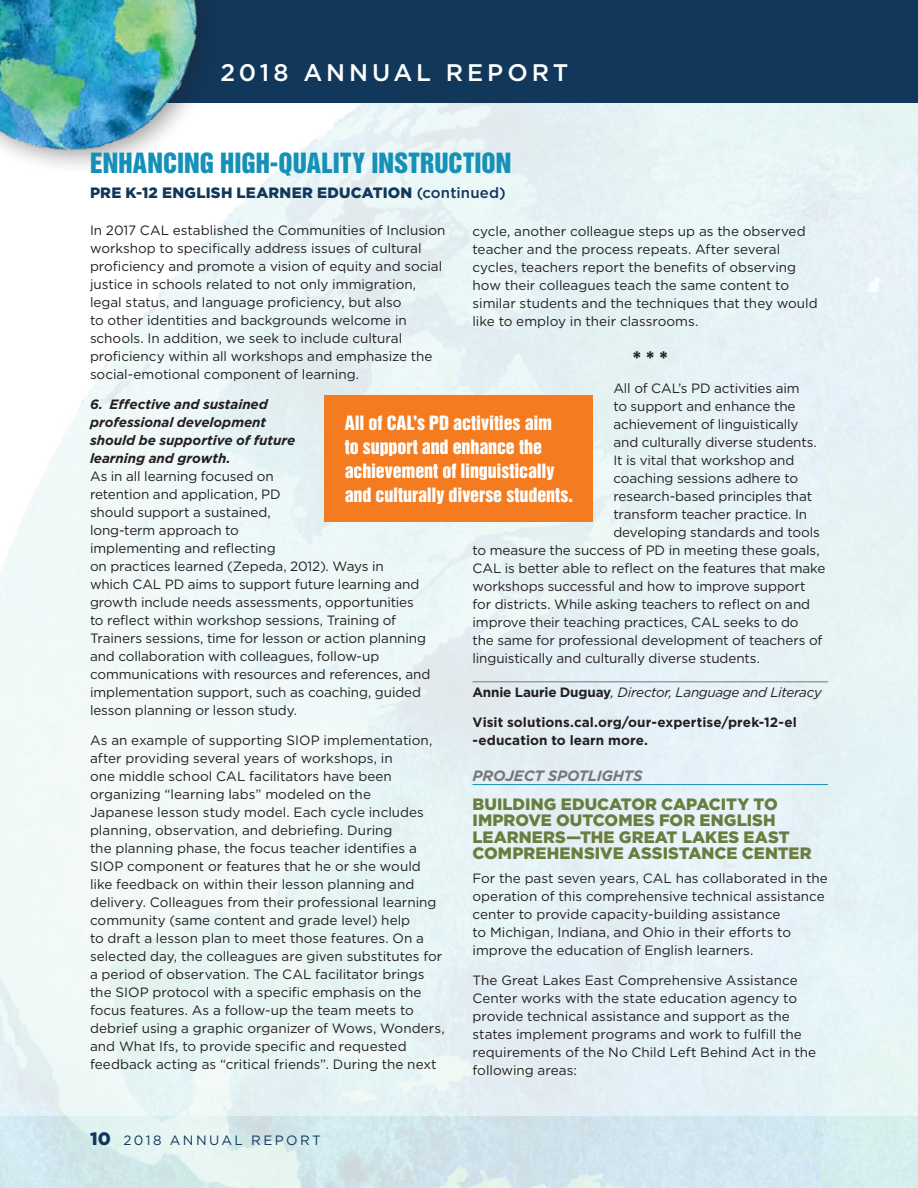
<style>
.page{position:relative;width:918px;height:1188px;background:#fff}
.page>*{position:absolute;margin:0;border:0;box-sizing:border-box;transform-origin:0 0}
.t1{font:25.5px "Helvetica Inserat LT Std";color:#1590b7}
.t2{font:500 24px "Gotham";letter-spacing:.165em;color:#fff}
.t3{font:900 19.5px "Gotham";color:#231f20}
.t4{font:18px/24px "Helvetica Inserat LT Std";letter-spacing:-.005em;color:#fff}
.t5{font:900 16.5px/16.5px "Gotham";color:#697d3f}
.t6{font:900 15px "Gotham";letter-spacing:.015em;color:#11375b}
.t7{font:italic 700 15px "Gotham";letter-spacing:-.015em;color:#797879}
.t8{font:13.5px/18px "Gotham";letter-spacing:-.005em;color:#231f20}
.t9{font:italic 700 13.5px/18px "Gotham";letter-spacing:-.005em;color:#231f20}
.t10{font:700 13.5px/18px "Gotham";letter-spacing:.005em;color:#231f20}
.t11{font:italic 13.5px "Gotham";letter-spacing:-.02em;color:#231f20}
.t12{font:13.5px "Gotham";letter-spacing:.175em;color:#11375b}
.s1{font-weight:500}
.s2{font-weight:700;font-style:normal}
.s3{font-weight:900;font-size:18px}
</style>
<div class="page">
<div style="left:0;top:0;width:918px;height:104px;background:#11375b"></div>
<div style="left:0;top:0;width:222px;height:175px;background:#231f20;opacity:.4"></div>
<img style="left:0;top:0;width:202px;height:156px">
<svg style="left:0;top:1116px;width:918px;height:72px;fill:#d2e8ef"></svg>
<hr style="left:915px;top:640px;width:3px;height:477px;background:#e5f4f6">
<hr style="left:472px;top:681px;width:356px;height:1px;background:#797879">
<hr style="left:472px;top:784px;width:356px;height:1px;background:#1590b7">
<div style="left:324px;top:395px;width:269px;height:127px;background:#f47b20"></div>
<h2 class="t2" style="left:220px;top:57px;width:349px">2018 ANNUAL REPORT</h2>
<h1 class="t1" style="left:90px;top:148px;width:423px">ENHANCING HIGH-QUALITY INSTRUCTION</h1>
<p class="t6" style="left:90px;top:182px;width:417px">PRE K-12 ENGLISH LEARNER EDUCATION <span class="s1">(continued)</span></p>
<p class="t8" style="left:90px;top:221px;width:357px">In 2017 CAL established the Communities of Inclusion workshop to specifically address issues of cultural proficiency and promote a vision of equity and social justice in schools related to not only immigration, legal status, and language proficiency, but also<br>to other identities and backgrounds welcome in schools. In addition, we seek to include cultural proficiency within all workshops and emphasize the social-emotional component of learning.</p>
<p class="t9" style="left:90px;top:395px;width:207px">6. Effective and sustained professional development should be supportive of future learning and growth.</p>
<p class="t8" style="left:90px;top:467px;width:342px">As in all learning focused on<br>retention and application, PD<br>should support a sustained,<br>long-term approach to<br>implementing and reflecting<br>on practices learned (Zepeda, 2012). Ways in<br>which CAL PD aims to support future learning and growth include needs assessments, opportunities to reflect within workshop sessions, Training of Trainers sessions, time for lesson or action planning and collaboration with colleagues, follow-up communications with resources and references, and implementation support, such as coaching, guided lesson planning or lesson study.</p>
<p class="t8" style="left:90px;top:731px;width:356px">As an example of supporting SIOP implementation, after providing several years of workshops, in<br>one middle school CAL facilitators have been organizing “learning labs” modeled on the<br>Japanese lesson study model. Each cycle includes planning, observation, and debriefing. During<br>the planning phase, the focus teacher identifies a SIOP component or features that he or she would like feedback on within their lesson planning and delivery. Colleagues from their professional learning community (same content and grade level) help<br>to draft a lesson plan to meet those features. On a selected day, the colleagues are given substitutes for a period of observation. The CAL facilitator brings the SIOP protocol with a specific emphasis on the focus features. As a follow-up the team meets to debrief using a graphic organizer of Wows, Wonders, and What Ifs, to provide specific and requested feedback acting as “critical friends”. During the next</p>
<p class="t8" style="left:472px;top:222px;width:347px">cycle, another colleague steps up as the observed teacher and the process repeats. After several cycles, teachers report the benefits of observing how their colleagues teach the same content to similar students and the techniques that they would like to employ in their classrooms.</p>
<h3 class="t3" style="left:633px;top:345px;width:36px">* * *</h3>
<p class="t8" style="left:613px;top:379px;width:188px">All of CAL’s PD activities aim</p>
<p class="t8" style="left:613px;top:397px;width:184px">to support and enhance the</p>
<p class="t8" style="left:613px;top:415px;width:187px">achievement of linguistically</p>
<p class="t8" style="left:613px;top:433px;width:203px">and culturally diverse students.</p>
<p class="t8" style="left:613px;top:451px;width:183px">It is vital that workshop and</p>
<p class="t8" style="left:613px;top:469px;width:186px">coaching sessions adhere to</p>
<p class="t8" style="left:613px;top:487px;width:200px">research-based principles that</p>
<p class="t8" style="left:613px;top:505px;width:195px">transform teacher practice. In</p>
<p class="t8" style="left:613px;top:523px;width:208px">developing standards and tools</p>
<p class="t8" style="left:473px;top:541px;width:349px">to measure the success of PD in meeting these goals,</p>
<p class="t8" style="left:473px;top:559px;width:355px">CAL is better able to reflect on the features that make</p>
<p class="t8" style="left:473px;top:577px;width:335px">workshops successful and how to improve support</p>
<p class="t8" style="left:473px;top:595px;width:339px">for districts. While asking teachers to reflect on and</p>
<p class="t8" style="left:473px;top:613px;width:328px">improve their teaching practices, CAL seeks to do</p>
<p class="t8" style="left:473px;top:631px;width:351px">the same for professional development of teachers of</p>
<p class="t8" style="left:473px;top:649px;width:287px">linguistically and culturally diverse students.</p>
<p class="t11" style="left:473px;top:684px;width:351px"><span class="s2">Annie Laurie Duguay</span>, Director, Language and Literacy</p>
<p class="t10" style="left:472px;top:713px;width:326px">Visit solutions.cal.org/our-expertise/prek-12-el -education to learn more.</p>
<p class="t7" style="left:472px;top:766px;width:172px">PROJECT SPOTLIGHTS</p>
<p class="t5" style="left:472px;top:795px;width:341px">BUILDING EDUCATOR CAPACITY TO<br>IMPROVE OUTCOMES FOR ENGLISH<br>LEARNERS—THE GREAT LAKES EAST<br>COMPREHENSIVE ASSISTANCE CENTER</p>
<p class="t8" style="left:472px;top:869px;width:357px">For the past seven years, CAL has collaborated in the operation of this comprehensive technical assistance center to provide capacity-building assistance<br>to Michigan, Indiana, and Ohio in their efforts to improve the education of English learners.</p>
<p class="t8" style="left:473px;top:971px;width:345px">The Great Lakes East Comprehensive Assistance Center works with the state education agency to provide technical assistance and support as the states implement programs and work to fulfill the requirements of the No Child Left Behind Act in the following areas:</p>
<h3 class="t4" style="left:345px;top:411px;width:230px">All of CAL’s PD activities aim<br>to support and enhance the achievement of linguistically and culturally diverse students.</h3>
<p class="t12" style="left:90px;top:1132px;width:232px"><span class="s3">10</span> 2018 ANNUAL REPORT</p>
</div>
